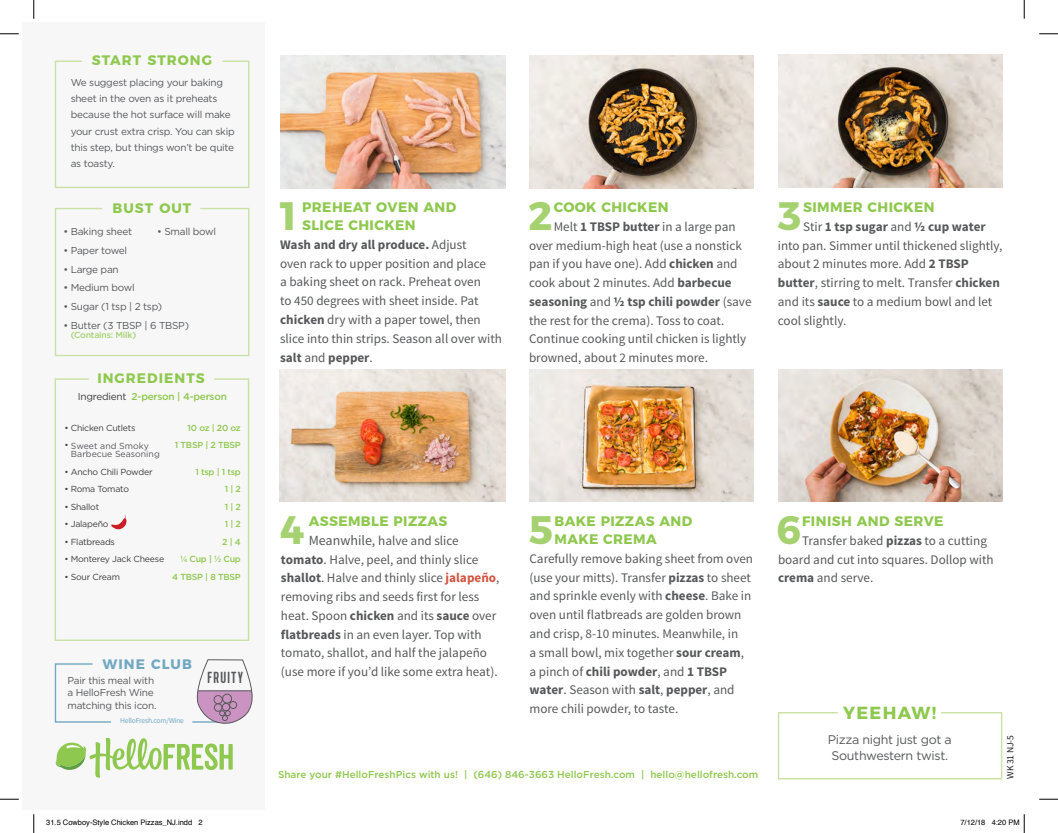
<style>
.page{position:relative;width:1058px;height:833px;background:#fff}
.page>*{position:absolute;margin:0;border:0;box-sizing:border-box;transform-origin:0 0}
.t1{font:700 39.62px "Montserrat";color:#a6d170}
.t2{font:700 17.5px "Montserrat";letter-spacing:.075em;color:#8fc84e}
.t3{font:16px "Kapra";letter-spacing:.075em;color:#58595b}
.t4{font:700 13.75px/18.1px "Montserrat";letter-spacing:.03em;color:#8fc84e}
.t5{font:700 13.75px "Montserrat";letter-spacing:.075em;color:#8fc84e}
.t6{font:700 13.75px "Montserrat";letter-spacing:.075em;color:#72a8c1}
.t7{font:13.12px/18.8px "Source Sans Pro";color:#57585a}
.t8{font:12.5px/16.8px "Gotham";letter-spacing:-.025em;color:#57585a}
.t9{font:10px/16.2px "Gotham";letter-spacing:-.025em;color:#57585a}
.t10{font:500 10px "Gotham";color:#8fc84e}
.t11{font:500 10px "Gotham";letter-spacing:-.025em;color:#8fc84e}
.t12{font:9.62px "Source Sans Pro";color:#231f20}
.t13{font:8.75px "Gotham";letter-spacing:-.025em;color:#3e3e3f}
.t14{font:500 8.75px/17.5px "Gotham";letter-spacing:-.025em;color:#8fc84e;text-align:right}
.t15{font:8.75px/8.8px "Gotham";color:#57585a}
.t16{font:500 8.75px "Gotham";letter-spacing:-.025em;color:#a6d170}
.t17{font:7.5px "Helvetica";color:#000}
.t18{font:7.5px "Source Sans Pro";letter-spacing:-.025em;color:#72a8c1}
.s1{font-weight:400;color:#3e3e3f}
.s2{color:#3e3e3f}
.s3{font-weight:700}
.s4{font-size:14px}
.s5{font-weight:700;color:#d2543f}
</style>
<div class="page">
<div style="left:23px;top:23px;width:242px;height:787px;background:#f7f7f8"></div>
<img style="left:281px;top:55px;width:224px;height:133px">
<img style="left:529px;top:55px;width:225px;height:133px">
<img style="left:529px;top:369px;width:224px;height:133px">
<img style="left:280px;top:369px;width:225px;height:133px">
<img style="left:778px;top:55px;width:224px;height:132px">
<img style="left:778px;top:369px;width:224px;height:133px">
<svg style="left:54px;top:207px;width:196px;height:150px"></svg>
<svg style="left:54px;top:378px;width:196px;height:263px"></svg>
<hr style="left:193px;top:721px;width:35px;height:1px;background:#72a8c1">
<svg style="left:54px;top:60px;width:196px;height:128px"></svg>
<svg style="left:54px;top:663px;width:57px;height:60px"></svg>
<svg style="left:197px;top:659px;width:55px;height:64px"></svg>
<svg style="left:56px;top:738px;width:177px;height:39px"></svg>
<svg style="left:777px;top:712px;width:226px;height:68px"></svg>
<svg style="left:0;top:33px;width:19px;height:2px"></svg>
<svg style="left:1039px;top:33px;width:19px;height:2px"></svg>
<svg style="left:0;top:798px;width:19px;height:2px"></svg>
<svg style="left:1039px;top:798px;width:19px;height:2px"></svg>
<svg style="left:33px;top:0;width:2px;height:19px"></svg>
<svg style="left:33px;top:814px;width:2px;height:19px"></svg>
<svg style="left:1023px;top:0;width:2px;height:19px"></svg>
<svg style="left:1023px;top:814px;width:2px;height:19px"></svg>
<p class="t5" style="left:92px;top:49px;width:122px">START STRONG</p>
<p class="t9" style="left:71px;top:74px;width:165px">We suggest placing your baking sheet in the oven as it preheats because the hot surface will make your crust extra crisp. You can skip this step, but things won’t be quite as toasty.</p>
<p class="t4" style="left:112px;top:198px;width:80px">BUST OUT</p>
<p class="t9" style="left:63px;top:223px;width:70px">• Baking sheet</p>
<p class="t9" style="left:63px;top:242px;width:65px">• Paper towel</p>
<p class="t9" style="left:63px;top:261px;width:57px">• Large pan</p>
<p class="t9" style="left:63px;top:279px;width:73px">• Medium bowl</p>
<p class="t9" style="left:63px;top:298px;width:100px">• Sugar (1 tsp | 2 tsp)</p>
<p class="t9" style="left:63px;top:317px;width:127px">• Butter (3 TBSP | 6 TBSP)</p>
<p class="t16" style="left:71px;top:329px;width:67px">(Contains: Milk)</p>
<p class="t9" style="left:157px;top:223px;width:61px">• Small bowl</p>
<p class="t5" style="left:97px;top:366px;width:109px">INGREDIENTS</p>
<p class="t11" style="left:78px;top:390px;width:151px"><span class="s1">Ingredient</span> 2-person | 4-person</p>
<p class="t14" style="left:175px;top:419px;width:67px">10 oz | 20 oz<br>1 TBSP | 2 TBSP</p>
<p class="t14" style="left:172px;top:462px;width:70px">1 tsp | 1 tsp<br>1 | 2<br>1 | 2<br>1 | 2<br>2 | 4<br>¼ Cup | ½ Cup<br>4 TBSP | 8 TBSP</p>
<p class="t13" style="left:64px;top:422px;width:73px">• Chicken Cutlets</p>
<p class="t15" style="left:71px;top:441px;width:90px;text-indent:-7px"><span class="s2">•</span> Sweet and Smoky<br>Barbecue Seasoning</p>
<p class="t13" style="left:64px;top:466px;width:90px">• Ancho Chili Powder</p>
<p class="t13" style="left:64px;top:483px;width:66px">• Roma Tomato</p>
<p class="t13" style="left:64px;top:501px;width:36px">• Shallot</p>
<p class="t13" style="left:64px;top:518px;width:46px">• Jalapeño</p>
<p class="t13" style="left:64px;top:536px;width:52px">• Flatbreads</p>
<p class="t13" style="left:64px;top:553px;width:101px">• Monterey Jack Cheese</p>
<p class="t13" style="left:64px;top:571px;width:57px">• Sour Cream</p>
<p class="t6" style="left:103px;top:653px;width:91px">WINE CLUB</p>
<p class="t9" style="left:68px;top:673px;width:90px;line-height:12.5px">Pair this meal with a HelloFresh Wine matching this icon.</p>
<p class="t18" style="left:120px;top:716px;width:65px">HelloFresh.com/Wine</p>
<p class="t3" style="left:207px;top:668px;width:37px">FRUITY</p>
<h1 class="t1" style="left:276px;top:183px;width:26px">1</h1>
<p class="t4" style="left:302px;top:197px;width:156px">PREHEAT OVEN AND<br>SLICE CHICKEN</p>
<p class="t7" style="left:280px;top:235px;width:223px"><span class="s3">Wash and dry all produce.</span> Adjust<br>oven rack to upper position and place<br>a baking sheet on rack. Preheat oven<br>to 450 degrees with sheet inside. Pat <span class="s3">chicken</span> dry with a paper towel, then slice into thin strips. Season all over with <span class="s3">salt</span> and <span class="s3">pepper</span>.</p>
<h1 class="t1" style="left:528px;top:183px;width:26px">2</h1>
<p class="t4" style="left:553px;top:197px;width:116px">COOK CHICKEN</p>
<p class="t7" style="left:529px;top:217px;width:224px;text-indent:25px">Melt <span class="s3">1 TBSP butter</span> in a large pan over medium-high heat (use a nonstick pan if you have one). Add <span class="s3">chicken</span> and cook about 2 minutes. Add <span class="s3">barbecue seasoning</span> and <span class="s3">½ tsp chili powder</span> (save the rest for the crema). Toss to coat.<br>Continue cooking until chicken is lightly browned, about 2 minutes more.</p>
<h1 class="t1" style="left:777px;top:183px;width:24px">3</h1>
<p class="t4" style="left:803px;top:197px;width:133px">SIMMER CHICKEN</p>
<p class="t7" style="left:778px;top:217px;width:226px;text-indent:25px">Stir <span class="s3">1 tsp sugar</span> and <span class="s3">½ cup water </span>into pan. Simmer until thickened slightly, about 2 minutes more. Add <span class="s3">2 TBSP butter</span>, stirring to melt. Transfer <span class="s3">chicken </span>and its <span class="s3">sauce</span> to a medium bowl and let cool slightly.</p>
<h1 class="t1" style="left:280px;top:497px;width:26px">4</h1>
<p class="t4" style="left:309px;top:511px;width:140px">ASSEMBLE PIZZAS</p>
<p class="t7" style="left:281px;top:531px;width:220px;text-indent:28px"><span class="s4">Meanwhile,</span> halve and slice <span class="s3">tomato</span>. Halve, peel, and thinly slice <span class="s3">shallot</span>. Halve and thinly slice <span class="s5">jalapeño</span>, removing ribs and seeds first for less heat. Spoon <span class="s3">chicken</span> and its <span class="s3">sauce</span> over <span class="s3">flatbreads</span> in an even layer. Top with tomato, shallot, and half the jalapeño (use more if you’d like some extra heat).</p>
<h1 class="t1" style="left:529px;top:497px;width:26px">5</h1>
<p class="t4" style="left:554px;top:511px;width:139px">BAKE PIZZAS AND<br>MAKE CREMA</p>
<p class="t7" style="left:529px;top:549px;width:225px">Carefully remove baking sheet from oven (use your mitts). Transfer <span class="s3">pizzas</span> to sheet and sprinkle evenly with <span class="s3">cheese</span>. Bake in oven until flatbreads are golden brown and crisp, 8-10 minutes. Meanwhile, in<br>a small bowl, mix together <span class="s3">sour cream</span>, a pinch of <span class="s3">chili powder</span>, and <span class="s3">1 TBSP water</span>. Season with <span class="s3">salt</span>, <span class="s3">pepper</span>, and more chili powder, to taste.</p>
<p class="t10" style="left:278px;top:767px;width:482px">Share your #HelloFreshPics with us! | (646) 846-3663 HelloFresh.com | hello@hellofresh.com</p>
<h1 class="t1" style="left:776px;top:497px;width:26px">6</h1>
<p class="t4" style="left:802px;top:511px;width:143px">FINISH AND SERVE</p>
<p class="t7" style="left:778px;top:531px;width:217px;text-indent:24px">Transfer baked <span class="s3">pizzas</span> to a cutting board and cut into squares. Dollop with <span class="s3">crema</span> and serve.</p>
<h2 class="t2" style="left:843px;top:698px;width:95px">YEEHAW!</h2>
<p class="t8" style="left:827px;top:730px;width:126px">Pizza night just got a<br>Southwestern twist.</p>
<p class="t12" style="left:1004px;top:778px;width:44px;rotate:-90deg">WK 31 NJ-5</p>
<p class="t17" style="left:46px;top:817px;width:158px">31.5 Cowboy-Style Chicken Pizzas_NJ.indd 2</p>
<p class="t17" style="left:960px;top:817px;width:61px">7/12/18 4:20 PM</p>
</div>
